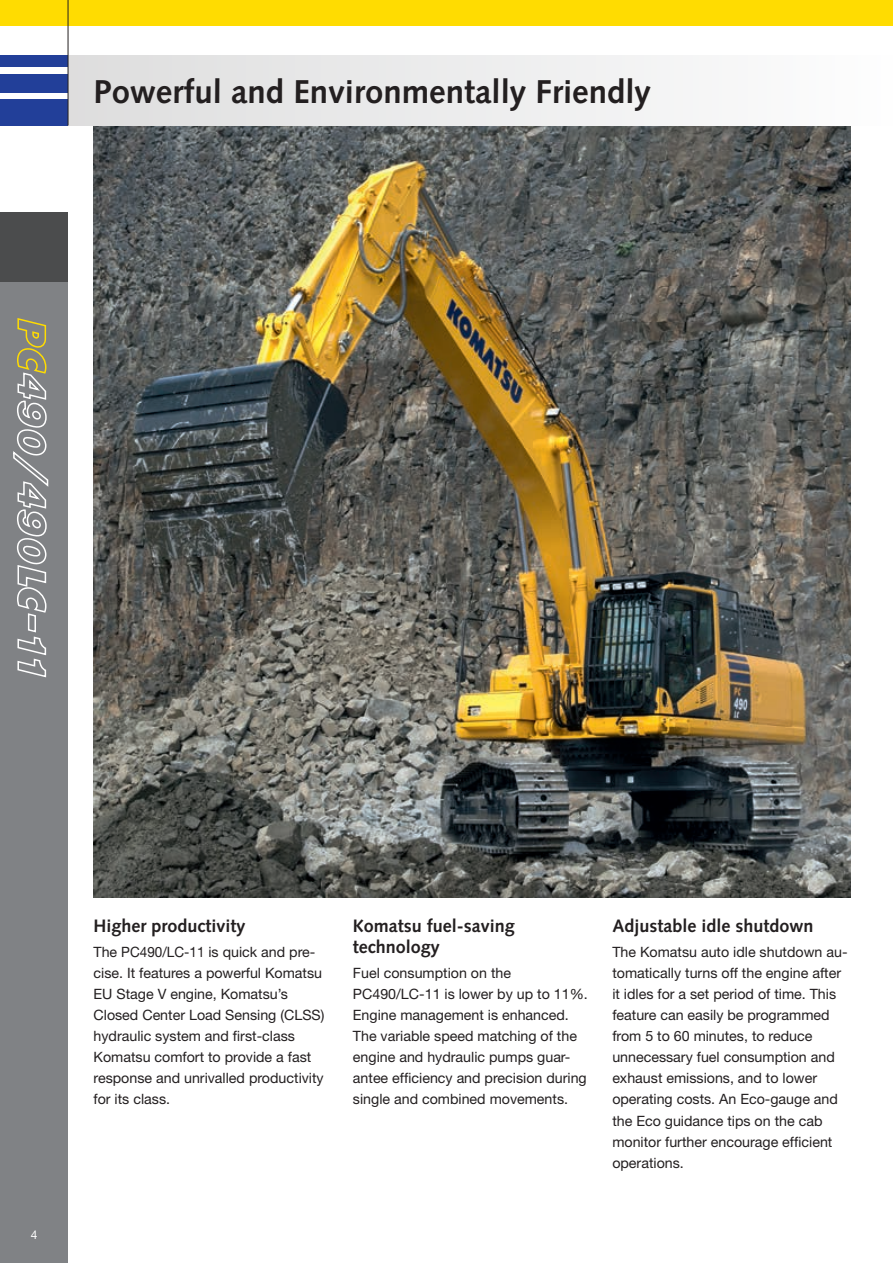
<style>
.page{position:relative;width:893px;height:1263px;background:#fff}
.page>*{position:absolute;margin:0;border:0;box-sizing:border-box;transform-origin:0 0}
.t1{font:700 33px "Syntax LTCE";color:#231f20}
.t2{font:700 18px/21px "Syntax LTCE";color:#231f20}
.t3{font:14.25px/21px "Helvetica Neue LT Pro";color:#231f20}
.t4{font:12px "Helvetica Neue LT Pro";color:#fff}
</style>
<div class="page">
<img style="left:94px;top:126px;width:756px;height:771px">
<div style="left:0;top:213px;width:68px;height:1050px;background:#808285"></div>
<div style="left:0;top:99px;width:68px;height:26px;background:#223f99"></div>
<div style="left:0;top:74px;width:68px;height:18px;background:#223f99"></div>
<div style="left:0;top:55px;width:68px;height:12px;background:#223f99"></div>
<div style="left:0;top:0;width:893px;height:26px;background:#ffdc01"></div>
<div style="left:0;top:213px;width:68px;height:69px;background:#4b4c4d"></div>
<div style="left:68px;top:55px;width:825px;height:70px;background:linear-gradient(to right,#ddddde,#fdfdfe)"></div>
<hr style="left:68px;top:0;width:1px;height:125px;background:#231f20">
<svg style="left:13px;top:318px;width:36px;height:360px"></svg>
<h1 class="t1" style="left:94px;top:73px;width:559px">Powerful and Environmentally Friendly</h1>
<p class="t4" style="left:31px;top:1227px;width:8px">4</p>
<p class="t2" style="left:94px;top:915px;width:154px">Higher productivity</p>
<p class="t3" style="left:94px;top:941px;width:232px">The PC490/LC-11 is quick and pre&shy;cise. It features a powerful Komatsu<br>EU Stage V engine, Komatsu’s<br>Closed Center Load Sensing (CLSS) hydraulic system and first-class<br>Komatsu comfort to provide a fast response and unrivalled productivity for its class.</p>
<p class="t2" style="left:353px;top:915px;width:163px">Komatsu fuel-saving technology</p>
<p class="t3" style="left:353px;top:962px;width:236px">Fuel consumption on the<br>PC490/LC-11 is lower by up to 11%.<br>Engine management is enhanced.<br>The variable speed matching of the engine and hydraulic pumps guar&shy;antee efficiency and precision during single and combined movements.</p>
<p class="t2" style="left:612px;top:915px;width:203px">Adjustable idle shutdown</p>
<p class="t3" style="left:612px;top:941px;width:237px">The Komatsu auto idle shutdown au&shy;tomatically turns off the engine after it idles for a set period of time. This feature can easily be programmed from 5 to 60 minutes, to reduce unnecessary fuel consumption and exhaust emissions, and to lower operating costs. An Eco-gauge and the Eco guidance tips on the cab monitor further encourage efficient operations.</p>
</div>
